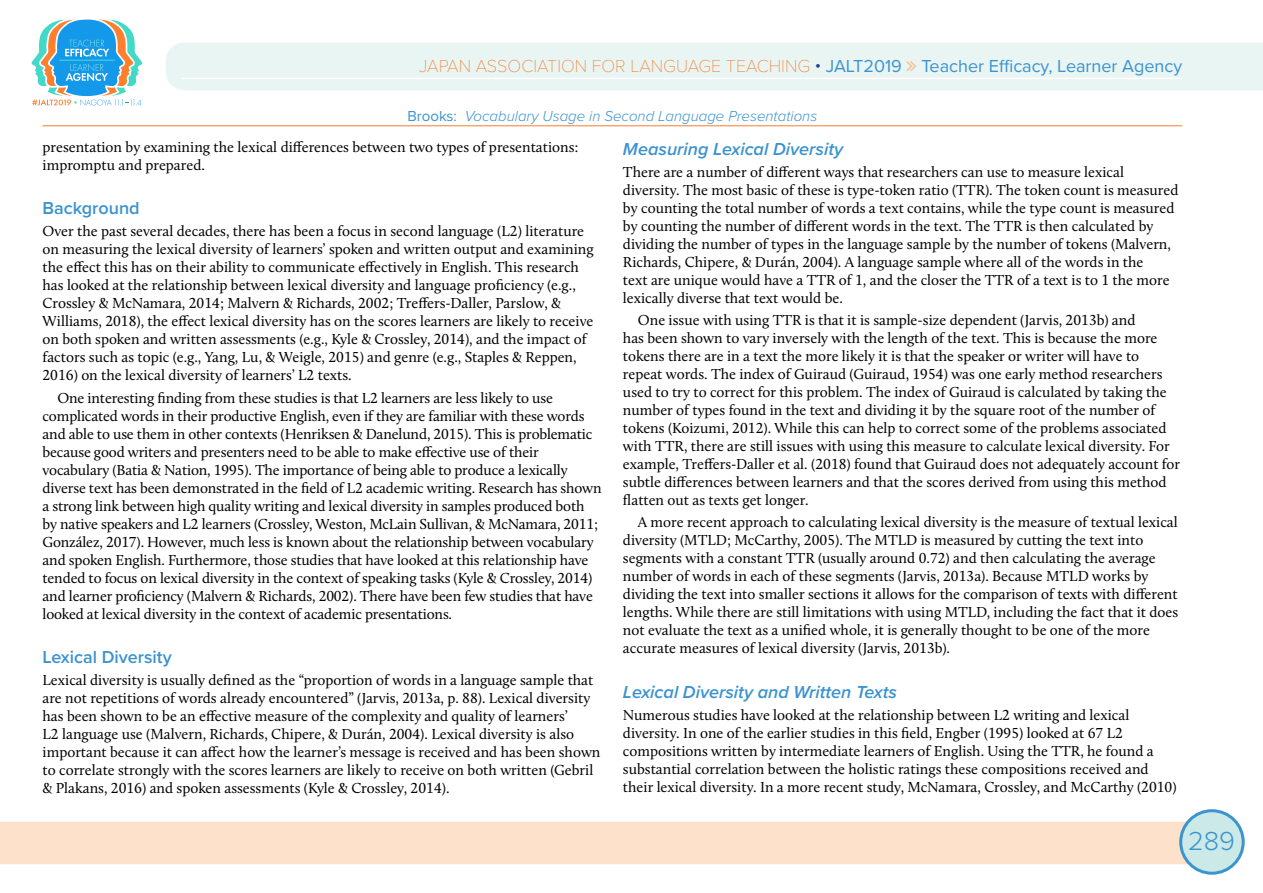
<style>
.page{position:relative;width:1263px;height:893px;background:#fff}
.page>*{position:absolute;margin:0;border:0;box-sizing:border-box;transform-origin:0 0}
.t1{font:300 27px "Proxima Nova";color:#3b93d0}
.t2{font:18px "Proxima Nova";color:#3b93d0}
.t3{font:italic 600 18px "Proxima Nova";color:#3b93d0}
.t4{font:600 18px "Proxima Nova";color:#3b93d0}
.t5{font:15px/18px "Calluna";color:#000}
.t6{font:italic 300 15px "Proxima Nova";color:#3b93d0}
.s1{font-family:"Proxima Nova T";font-weight:100;color:#f57d2e}
.s2{font-weight:300;color:#25408f}
.s3{font-weight:400;font-style:normal}
</style>
<div class="page">
<div style="left:0;top:822px;width:1190px;height:42px;background:#fee1cb"></div>
<div style="left:1181px;top:811px;width:62px;height:62px;background:#cbe9e6;border-radius:50%"></div>
<div style="left:1179px;top:809px;width:66px;height:66px;border:3px solid #3b93d0;border-radius:50%"></div>
<svg style="left:31px;top:19px;width:112px;height:87px"></svg>
<div style="left:166px;top:43px;width:1097px;height:47px;background:#e9f5f3"></div>
<hr style="left:182px;top:78px;width:1000px;height:1px;background:#fff">
<hr style="left:43px;top:126px;width:1139px;height:1px;background:#f57d2e">
<svg style="left:907px;top:61px;width:9px;height:10px"></svg>
<p class="t2" style="left:419px;top:52px;width:764px"><span class="s1">JAPAN ASSOCIATION FOR LANGUAGE TEACHING</span> <span class="s2">•</span> JALT2019 Teacher Efficacy, Learner Agency</p>
<p class="t6" style="left:407px;top:105px;width:411px"><span class="s3">Brooks:</span> Vocabulary Usage in Second Language Presentations</p>
<p class="t5" style="left:43px;top:137px;width:537px">presentation by examining the lexical differences between two types of presentations: impromptu and prepared.</p>
<p class="t4" style="left:43px;top:195px;width:99px">Background</p>
<p class="t5" style="left:43px;top:222px;width:553px">Over the past several decades, there has been a focus in second language (L2) literature on measuring the lexical diversity of learners’ spoken and written output and examining the effect this has on their ability to communicate effectively in English. This research has looked at the relationship between lexical diversity and language proficiency (e.g., Crossley &amp; McNamara, 2014; Malvern &amp; Richards, 2002; Treffers-Daller, Parslow, &amp; Williams, 2018), the effect lexical diversity has on the scores learners are likely to receive on both spoken and written assessments (e.g., Kyle &amp; Crossley, 2014), and the impact of factors such as topic (e.g., Yang, Lu, &amp; Weigle, 2015) and genre (e.g., Staples &amp; Reppen, 2016) on the lexical diversity of learners’ L2 texts.</p>
<p class="t5" style="left:43px;top:388px;width:561px;text-indent:15px">One interesting finding from these studies is that L2 learners are less likely to use complicated words in their productive English, even if they are familiar with these words and able to use them in other contexts (Henriksen &amp; Danelund, 2015). This is problematic because good writers and presenters need to be able to make effective use of their vocabulary (Batia &amp; Nation, 1995). The importance of being able to produce a lexically diverse text has been demonstrated in the field of L2 academic writing. Research has shown a strong link between high quality writing and lexical diversity in samples produced both by native speakers and L2 learners (Crossley, Weston, McLain Sullivan, &amp; McNamara, 2011; González, 2017). However, much less is known about the relationship between vocabulary and spoken English. Furthermore, those studies that have looked at this relationship have tended to focus on lexical diversity in the context of speaking tasks (Kyle &amp; Crossley, 2014) and learner proficiency (Malvern &amp; Richards, 2002). There have been few studies that have looked at lexical diversity in the context of academic presentations.</p>
<p class="t4" style="left:43px;top:644px;width:131px">Lexical Diversity</p>
<p class="t5" style="left:43px;top:671px;width:559px">Lexical diversity is usually defined as the “proportion of words in a language sample that are not repetitions of words already encountered” (Jarvis, 2013a, p. 88). Lexical diversity has been shown to be an effective measure of the complexity and quality of learners’<br>L2 language use (Malvern, Richards, Chipere, &amp; Durán, 2004). Lexical diversity is also important because it can affect how the learner’s message is received and has been shown to correlate strongly with the scores learners are likely to receive on both written (Gebril &amp; Plakans, 2016) and spoken assessments (Kyle &amp; Crossley, 2014).</p>
<p class="t3" style="left:623px;top:135px;width:222px">Measuring Lexical Diversity</p>
<p class="t5" style="left:623px;top:163px;width:557px">There are a number of different ways that researchers can use to measure lexical diversity. The most basic of these is type-token ratio (TTR). The token count is measured by counting the total number of words a text contains, while the type count is measured by counting the number of different words in the text. The TTR is then calculated by dividing the number of types in the language sample by the number of tokens (Malvern, Richards, Chipere, &amp; Durán, 2004). A language sample where all of the words in the<br>text are unique would have a TTR of 1, and the closer the TTR of a text is to 1 the more lexically diverse that text would be.</p>
<p class="t5" style="left:623px;top:311px;width:559px;text-indent:15px">One issue with using TTR is that it is sample-size dependent (Jarvis, 2013b) and<br>has been shown to vary inversely with the length of the text. This is because the more tokens there are in a text the more likely it is that the speaker or writer will have to repeat words. The index of Guiraud (Guiraud, 1954) was one early method researchers used to try to correct for this problem. The index of Guiraud is calculated by taking the number of types found in the text and dividing it by the square root of the number of tokens (Koizumi, 2012). While this can help to correct some of the problems associated with TTR, there are still issues with using this measure to calculate lexical diversity. For example, Treffers-Daller et al. (2018) found that Guiraud does not adequately account for subtle differences between learners and that the scores derived from using this method flatten out as texts get longer.</p>
<p class="t5" style="left:623px;top:513px;width:557px;text-indent:15px">A more recent approach to calculating lexical diversity is the measure of textual lexical diversity (MTLD; McCarthy, 2005). The MTLD is measured by cutting the text into segments with a constant TTR (usually around 0.72) and then calculating the average number of words in each of these segments (Jarvis, 2013a). Because MTLD works by dividing the text into smaller sections it allows for the comparison of texts with different lengths. While there are still limitations with using MTLD, including the fact that it does not evaluate the text as a unified whole, it is generally thought to be one of the more accurate measures of lexical diversity (Jarvis, 2013b).</p>
<p class="t3" style="left:623px;top:678px;width:276px">Lexical Diversity and Written Texts</p>
<p class="t5" style="left:623px;top:706px;width:555px">Numerous studies have looked at the relationship between L2 writing and lexical diversity. In one of the earlier studies in this field, Engber (1995) looked at 67 L2 compositions written by intermediate learners of English. Using the TTR, he found a substantial correlation between the holistic ratings these compositions received and their lexical diversity. In a more recent study, McNamara, Crossley, and McCarthy (2010)</p>
<h1 class="t1" style="left:1188px;top:820px;width:48px">289</h1>
</div>
